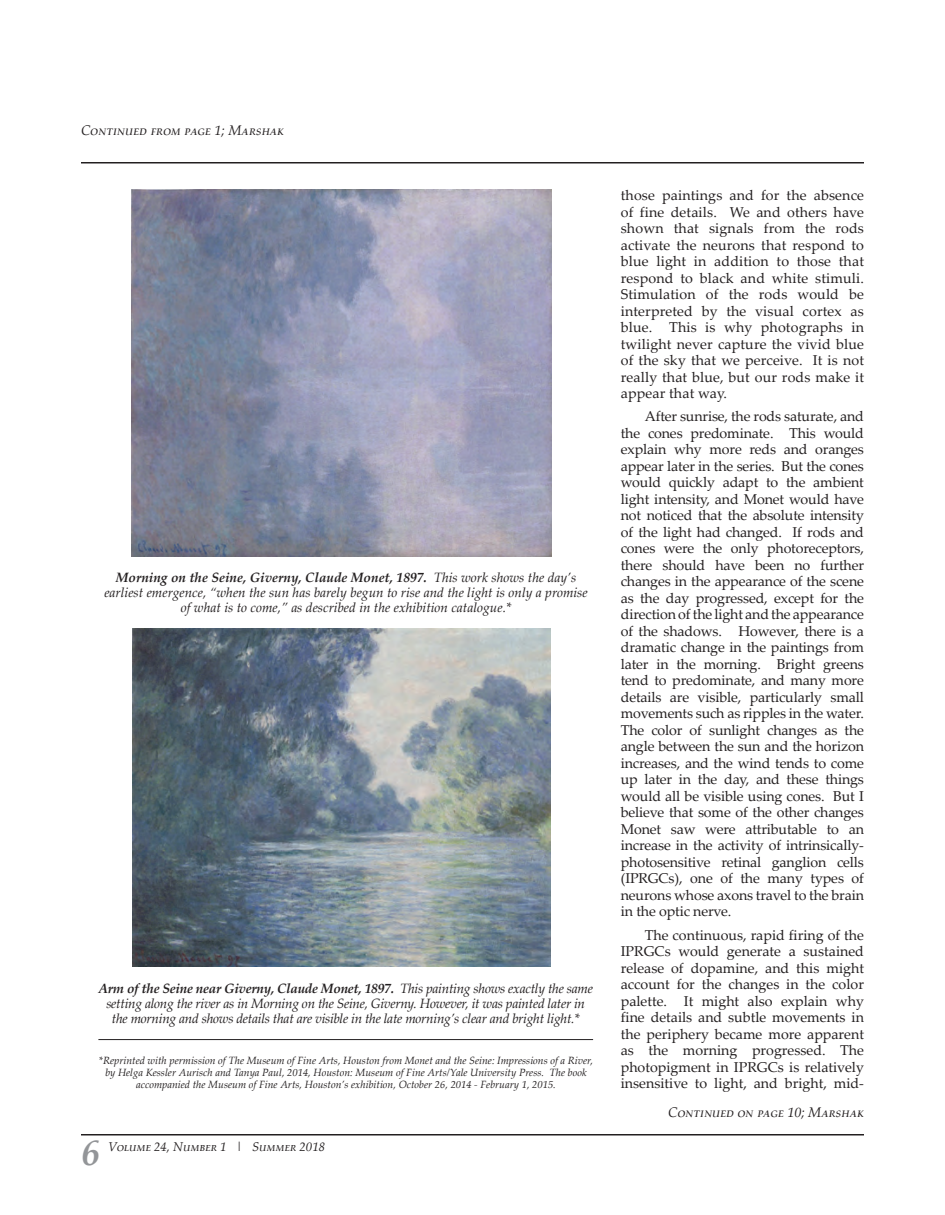
<style>
.page{position:relative;width:945px;height:1215px;background:#fff}
.page>*{position:absolute;margin:0;border:0;box-sizing:border-box;transform-origin:0 0}
.t1{font:italic 700 36px "Palatino Linotype";color:#939598}
.t2{font:14.25px/16.5px "Palatino Linotype";color:#231f20;text-align:justify}
.t3{font:italic 13.95px "Palatino Linotype";letter-spacing:.035em;color:#231f20}
.t4{font:italic 13.5px/15px "Palatino Linotype";letter-spacing:-.02em;color:#231f20;text-align:center}
.t5{font:italic 13.5px/15px "Palatino Linotype";color:#231f20;text-align:center}
.t6{font:italic 12.75px "Palatino Linotype";color:#231f20}
.t7{font:italic 10.5px/12px "Palatino Linotype";color:#231f20;text-align:center}
.s1{font-weight:700}
</style>
<div class="page">
<hr style="left:81px;top:1134px;width:783px;height:2px;background:#231f20">
<hr style="left:81px;top:162px;width:783px;height:2px;background:#231f20">
<img style="left:133px;top:629px;width:417px;height:337px">
<img style="left:132px;top:190px;width:419px;height:367px">
<hr style="left:98px;top:1039px;width:495px;height:1px;background:#231f20">
<p class="t3" style="left:81px;top:120px;width:205px">Continued from page 1; Marshak</p>
<p class="t5" style="left:104px;top:569px;width:485px"><span class="s1">Morning on the Seine, Giverny, Claude Monet, 1897.</span> This work shows the day’s earliest emergence, “when the sun has barely begun to rise and the light is only a promise of what is to come,” as described in the exhibition catalogue.*</p>
<p class="t4" style="left:98px;top:980px;width:496px"><span class="s1">Arm of the Seine near Giverny, Claude Monet, 1897.</span> This painting shows exactly the same setting along the river as in Morning on the Seine, Giverny. However, it was painted later in the morning and shows details that are visible in the late morning’s clear and bright light.*</p>
<p class="t7" style="left:99px;top:1054px;width:496px">*Reprinted with permission of The Museum of Fine Arts, Houston from Monet and the Seine: Impressions of a River, by Helga Kessler Aurisch and Tanya Paul, 2014, Houston: Museum of Fine Arts/Yale University Press. The book accompanied the Museum of Fine Arts, Houston’s exhibition, October 26, 2014 - February 1, 2015.</p>
<h1 class="t1" style="left:81px;top:1127px;width:19px">6</h1>
<p class="t6" style="left:108px;top:1138px;width:218px">Volume 24, Number 1 | Summer 2018</p>
<p class="t2" style="left:621px;top:187px;width:245px">those paintings and for the absence of fine details. We and others have shown that signals from the rods activate the neurons that respond to blue light in addition to those that respond to black and white stimuli.<br>Stimulation of the rods would be interpreted by the visual cortex as blue. This is why photographs in twilight never capture the vivid blue of the sky that we perceive. It is not really that blue, but our rods make it appear that way.</p>
<p class="t2" style="left:621px;top:408px;width:245px;text-indent:24px">After sunrise, the rods saturate, and the cones predominate. This would explain why more reds and oranges appear later in the series. But the cones would quickly adapt to the ambient light intensity, and Monet would have not noticed that the absolute intensity of the light had changed. If rods and cones were the only photoreceptors, there should have been no further changes in the appearance of the scene as the day progressed, except for the direction of the light and the appearance of the shadows. However, there is a dramatic change in the paintings from later in the morning. Bright greens tend to predominate, and many more details are visible, particularly small movements such as ripples in the water.<br>The color of sunlight changes as the angle between the sun and the horizon increases, and the wind tends to come up later in the day, and these things would all be visible using cones. But I believe that some of the other changes Monet saw were attributable to an increase in the activity of intrinsically&shy;photosensitive retinal ganglion cells (IPRGCs), one of the many types of neurons whose axons travel to the brain in the optic nerve.</p>
<p class="t2" style="left:621px;top:926px;width:245px;text-indent:24px">The continuous, rapid firing of the IPRGCs would generate a sustained release of dopamine, and this might account for the changes in the color palette. It might also explain why fine details and subtle movements in the periphery became more apparent as the morning progressed. The photopigment in IPRGCs is relatively insensitive to light, and bright, mid-</p>
<p class="t3" style="left:668px;top:1102px;width:197px">Continued on page 10; Marshak</p>
</div>
